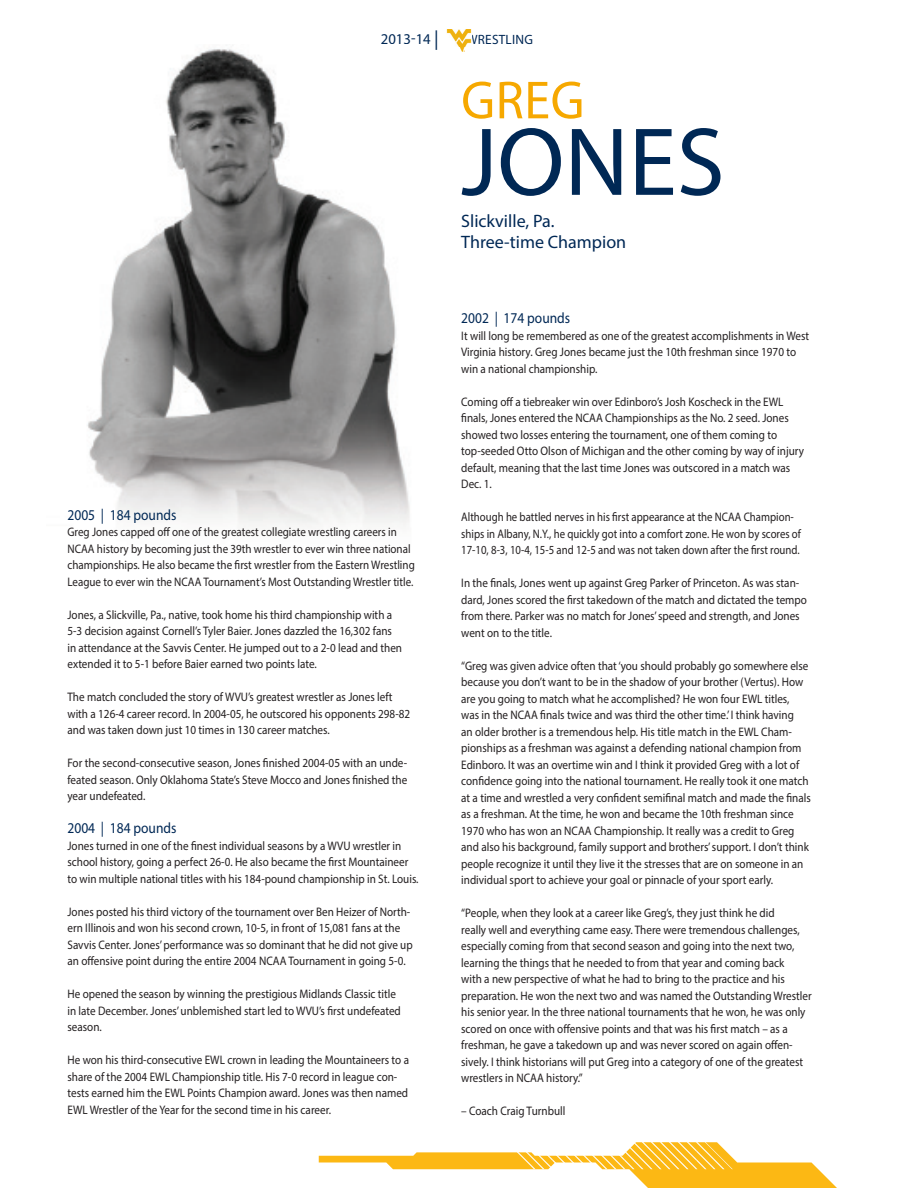
<style>
.page{position:relative;width:918px;height:1188px;background:#fff}
.page>*{position:absolute;margin:0;border:0;box-sizing:border-box;transform-origin:0 0}
.t1{font:97.5px "Myriad Pro";color:#002855}
.t2{font:54px "Myriad Pro";color:#f6a800}
.t3{font:18px "Myriad Pro";color:#002855}
.t4{font:15px "Myriad Pro";color:#002855;scale:.9 1}
.t5{font:15px "Myriad Pro";color:#002855}
.t6{font:13.5px "Myriad Pro";letter-spacing:.02em;color:#002855}
.t7{font:12.3px/16.5px "Myriad Pro";color:#231f20;scale:.9 1}
.t8{font:12.3px/16.5px "Myriad Pro";color:#231f20;scale:.89 1}
.t9{font:12.3px/16.5px "Myriad Pro";color:#231f20;scale:.87 1}
.s1{font-size:19.5px}
</style>
<div class="page">
<img style="left:447px;top:29px;width:25px;height:22px">
<svg style="left:319px;top:1142px;width:518px;height:46px"></svg>
<img style="left:87px;top:49px;width:323px;height:478px">
<p class="t5" style="left:381px;top:30px;width:60px">2013-14 <span class="s1">|</span></p>
<p class="t6" style="left:466px;top:31px;width:68px">WRESTLING</p>
<p class="t2" style="left:461px;top:67px;width:125px">GREG</p>
<p class="t1" style="left:461px;top:102px;width:265px">JONES</p>
<p class="t3" style="left:461px;top:210px;width:95px">Slickville, Pa.</p>
<p class="t3" style="left:461px;top:231px;width:167px">Three-time Champion</p>
<p class="t4" style="left:68px;top:505px;width:123px">2005 | 184 pounds</p>
<p class="t8" style="left:68px;top:524px;width:392px">Greg Jones capped off one of the greatest collegiate wrestling careers in NCAA history by becoming just the 39th wrestler to ever win three national championships. He also became the first wrestler from the Eastern Wrestling League to ever win the NCAA Tournament’s Most Outstanding Wrestler title.</p>
<p class="t7" style="left:68px;top:606px;width:373px">Jones, a Slickville, Pa., native, took home his third championship with a 5-3 decision against Cornell’s Tyler Baier. Jones dazzled the 16,302 fans in attendance at the Savvis Center. He jumped out to a 2-0 lead and then extended it to 5-1 before Baier earned two points late.</p>
<p class="t7" style="left:68px;top:689px;width:382px">The match concluded the story of WVU’s greatest wrestler as Jones left with a 126-4 career record. In 2004-05, he outscored his opponents 298-82 and was taken down just 10 times in 130 career matches.</p>
<p class="t7" style="left:68px;top:755px;width:379px;text-align:justify">For the second-consecutive season, Jones finished 2004-05 with an unde&shy;feated season. Only Oklahoma State’s Steve Mocco and Jones finished the year undefeated.</p>
<p class="t4" style="left:68px;top:819px;width:123px">2004 | 184 pounds</p>
<p class="t7" style="left:68px;top:837px;width:392px">Jones turned in one of the finest individual seasons by a WVU wrestler in school history, going a perfect 26-0. He also became the first Mountaineer to win multiple national titles with his 184-pound championship in St. Louis.</p>
<p class="t7" style="left:68px;top:903px;width:385px">Jones posted his third victory of the tournament over Ben Heizer of North&shy;ern Illinois and won his second crown, 10-5, in front of 15,081 fans at the Savvis Center. Jones’ performance was so dominant that he did not give up an offensive point during the entire 2004 NCAA Tournament in going 5-0.</p>
<p class="t7" style="left:68px;top:986px;width:372px">He opened the season by winning the prestigious Midlands Classic title in late December. Jones’ unblemished start led to WVU’s first undefeated season.</p>
<p class="t7" style="left:68px;top:1052px;width:381px">He won his third-consecutive EWL crown in leading the Mountaineers to a share of the 2004 EWL Championship title. His 7-0 record in league con&shy;tests earned him the EWL Points Champion award. Jones was then named EWL Wrestler of the Year for the second time in his career.</p>
<p class="t4" style="left:461px;top:309px;width:123px">2002 | 174 pounds</p>
<p class="t7" style="left:461px;top:327px;width:388px">It will long be remembered as one of the greatest accomplishments in West<br>Virginia history. Greg Jones became just the 10th freshman since 1970 to win a national championship.</p>
<p class="t7" style="left:461px;top:393px;width:382px">Coming off a tiebreaker win over Edinboro’s Josh Koscheck in the EWL finals, Jones entered the NCAA Championships as the No. 2 seed. Jones showed two losses entering the tournament, one of them coming to top-seeded Otto Olson of Michigan and the other coming by way of injury default, meaning that the last time Jones was outscored in a match was Dec. 1.</p>
<p class="t9" style="left:461px;top:509px;width:392px">Although he battled nerves in his first appearance at the NCAA Champion&shy;ships in Albany, N.Y., he quickly got into a comfort zone. He won by scores of<br>17-10, 8-3, 10-4, 15-5 and 12-5 and was not taken down after the first round.</p>
<p class="t7" style="left:461px;top:575px;width:386px">In the finals, Jones went up against Greg Parker of Princeton. As was stan&shy;dard, Jones scored the first takedown of the match and dictated the tempo from there. Parker was no match for Jones’ speed and strength, and Jones went on to the title.</p>
<p class="t7" style="left:461px;top:657px;width:390px">“Greg was given advice often that ‘you should probably go somewhere else because you don’t want to be in the shadow of your brother (Vertus). How are you going to match what he accomplished? He won four EWL titles,<br>was in the NCAA finals twice and was third the other time.’ I think having<br>an older brother is a tremendous help. His title match in the EWL Cham&shy;pionships as a freshman was against a defending national champion from Edinboro. It was an overtime win and I think it provided Greg with a lot of confidence going into the national tournament. He really took it one match at a time and wrestled a very confident semifinal match and made the finals as a freshman. At the time, he won and became the 10th freshman since 1970 who has won an NCAA Championship. It really was a credit to Greg and also his background, family support and brothers’ support. I don’t think people recognize it until they live it the stresses that are on someone in an individual sport to achieve your goal or pinnacle of your sport early.</p>
<p class="t7" style="left:461px;top:905px;width:391px">“People, when they look at a career like Greg’s, they just think he did<br>really well and everything came easy. There were tremendous challenges, especially coming from that second season and going into the next two, learning the things that he needed to from that year and coming back<br>with a new perspective of what he had to bring to the practice and his preparation. He won the next two and was named the Outstanding Wrestler his senior year. In the three national tournaments that he won, he was only scored on once with offensive points and that was his first match – as a freshman, he gave a takedown up and was never scored on again offen&shy;sively. I think historians will put Greg into a category of one of the greatest wrestlers in NCAA history.”</p>
<p class="t7" style="left:461px;top:1103px;width:117px">– Coach Craig Turnbull</p>
</div>
